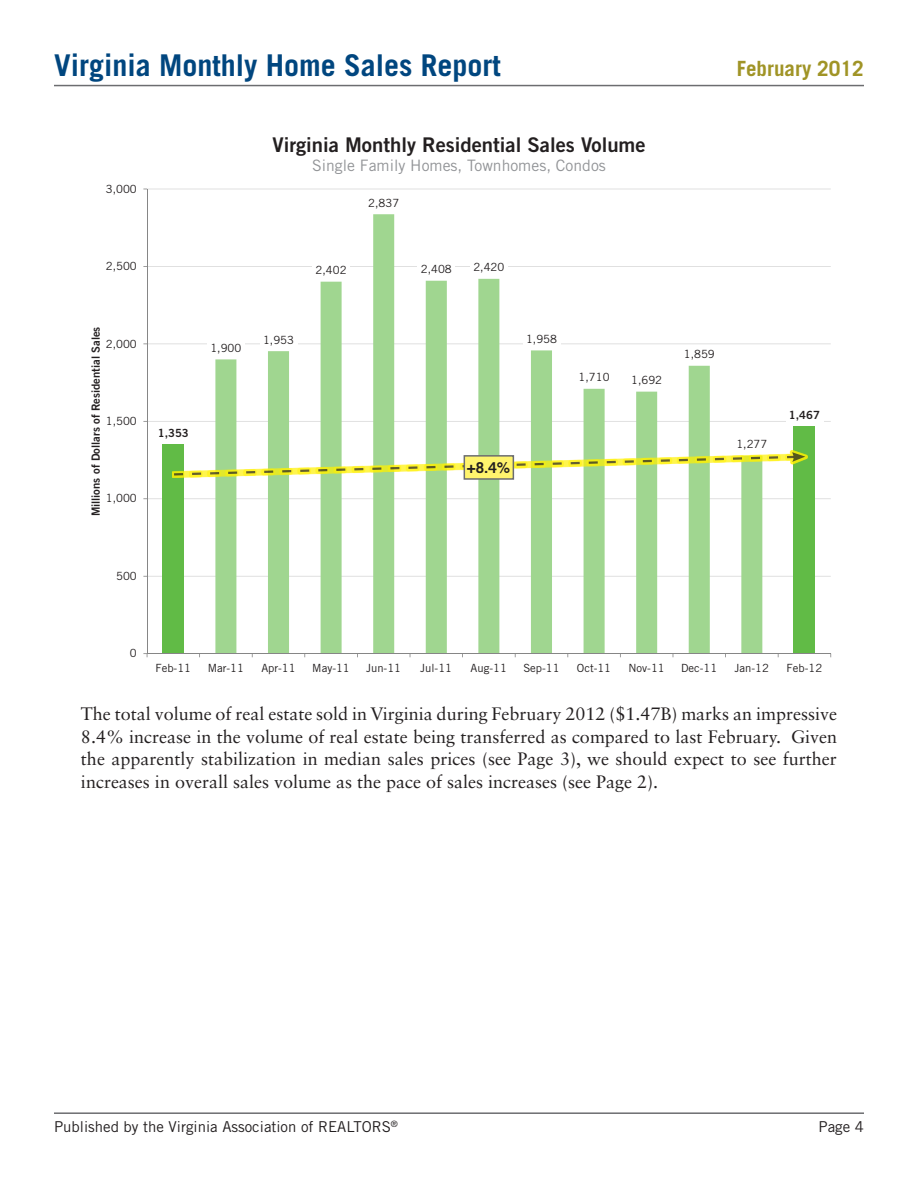
<style>
.page{position:relative;width:918px;height:1188px;background:#fff}
.page>*{position:absolute;margin:0;border:0;box-sizing:border-box;transform-origin:0 0}
.t1{font:700 30px "Trade Gothic LT Std";color:#00467f}
.t2{font:700 21px "Trade Gothic LT Std";color:#a09426}
.t3{font:20.25px "Trade Gothic LT Std Bd 2";color:#231f20}
.t4{font:18px/22.5px "Sabon LT Std";color:#231f20;text-align:justify}
.t5{font:15.75px "Trade Gothic LT Std";color:#929497}
.t6{font:15px "Trade Gothic LT Std";color:#231f20}
.t7{font:700 15px "Trade Gothic LT Std";color:#231f20}
.t8{font:11.25px "Trade Gothic LT Std";color:#231f20}
.t9{font:11.25px "Trade Gothic LT Std Bd 2";color:#231f20}
</style>
<div class="page">
<hr style="left:54px;top:85px;width:810px;height:1px;background:#6c6d70">
<hr style="left:54px;top:1112px;width:810px;height:2px;background:#6c6d70">
<svg style="left:143px;top:188px;width:689px;height:470px"></svg>
<div style="left:172px;top:450px;width:636px;height:28px;background:#fff101;opacity:.7"></div>
<svg style="left:172px;top:452px;width:633px;height:25px"></svg>
<div style="left:464px;top:455px;width:50px;height:25px;background:#fff46d;border:2px solid #6c6d70"></div>
<h1 class="t1" style="left:54px;top:47px;width:448px">Virginia Monthly Home Sales Report</h1>
<p class="t2" style="left:737px;top:55px;width:129px">February 2012</p>
<p class="t8" style="left:106px;top:182px;width:32px">3,000</p>
<p class="t8" style="left:106px;top:259px;width:32px">2,500</p>
<p class="t9" style="left:89px;top:516px;width:191px;rotate:-90deg">Millions of Dollars of Residential Sales</p>
<p class="t8" style="left:106px;top:337px;width:32px">2,000</p>
<p class="t8" style="left:106px;top:414px;width:32px">1,500</p>
<p class="t8" style="left:106px;top:492px;width:32px">1,000</p>
<p class="t8" style="left:116px;top:569px;width:22px">500</p>
<p class="t9" style="left:158px;top:426px;width:33px">1,353</p>
<p class="t8" style="left:210px;top:341px;width:33px">1,900</p>
<p class="t3" style="left:272px;top:132px;width:375px">Virginia Monthly Residential Sales Volume</p>
<p class="t5" style="left:312px;top:156px;width:295px">Single Family Homes, Townhomes, Condos</p>
<p class="t8" style="left:316px;top:263px;width:33px">2,402</p>
<p class="t8" style="left:368px;top:196px;width:33px">2,837</p>
<p class="t8" style="left:421px;top:262px;width:33px">2,408</p>
<p class="t8" style="left:473px;top:261px;width:33px">2,420</p>
<p class="t8" style="left:263px;top:333px;width:33px">1,953</p>
<p class="t8" style="left:526px;top:332px;width:33px">1,958</p>
<p class="t8" style="left:579px;top:371px;width:33px">1,710</p>
<p class="t8" style="left:631px;top:373px;width:33px">1,692</p>
<p class="t7" style="left:467px;top:458px;width:45px">+8.4%</p>
<p class="t8" style="left:684px;top:347px;width:33px">1,859</p>
<p class="t8" style="left:736px;top:438px;width:33px">1,277</p>
<p class="t9" style="left:789px;top:408px;width:33px">1,467</p>
<p class="t8" style="left:130px;top:647px;width:8px">0</p>
<p class="t8" style="left:156px;top:661px;width:37px">Feb-11</p>
<p class="t8" style="left:208px;top:661px;width:38px">Mar-11</p>
<p class="t8" style="left:261px;top:661px;width:36px">Apr-11</p>
<p class="t8" style="left:312px;top:661px;width:39px">May-11</p>
<p class="t8" style="left:366px;top:661px;width:37px">Jun-11</p>
<p class="t8" style="left:420px;top:661px;width:33px">Jul-11</p>
<p class="t8" style="left:471px;top:661px;width:38px">Aug-11</p>
<p class="t8" style="left:523px;top:661px;width:38px">Sep-11</p>
<p class="t8" style="left:577px;top:661px;width:36px">Oct-11</p>
<p class="t8" style="left:629px;top:661px;width:38px">Nov-11</p>
<p class="t8" style="left:681px;top:661px;width:38px">Dec-11</p>
<p class="t8" style="left:735px;top:661px;width:36px">Jan-12</p>
<p class="t8" style="left:787px;top:661px;width:37px">Feb-12</p>
<p class="t4" style="left:81px;top:702px;width:758px">The total volume of real estate sold in Virginia during February 2012 ($1.47B) marks an impressive 8.4% increase in the volume of real estate being transferred as compared to last February. Given the apparently stabilization in median sales prices (see Page 3), we should expect to see further increases in overall sales volume as the pace of sales increases (see Page 2).</p>
<p class="t6" style="left:54px;top:1118px;width:345px">Published by the Virginia Association of REALTORS<sup>®</sup></p>
<p class="t6" style="left:819px;top:1118px;width:47px">Page 4</p>
</div>
